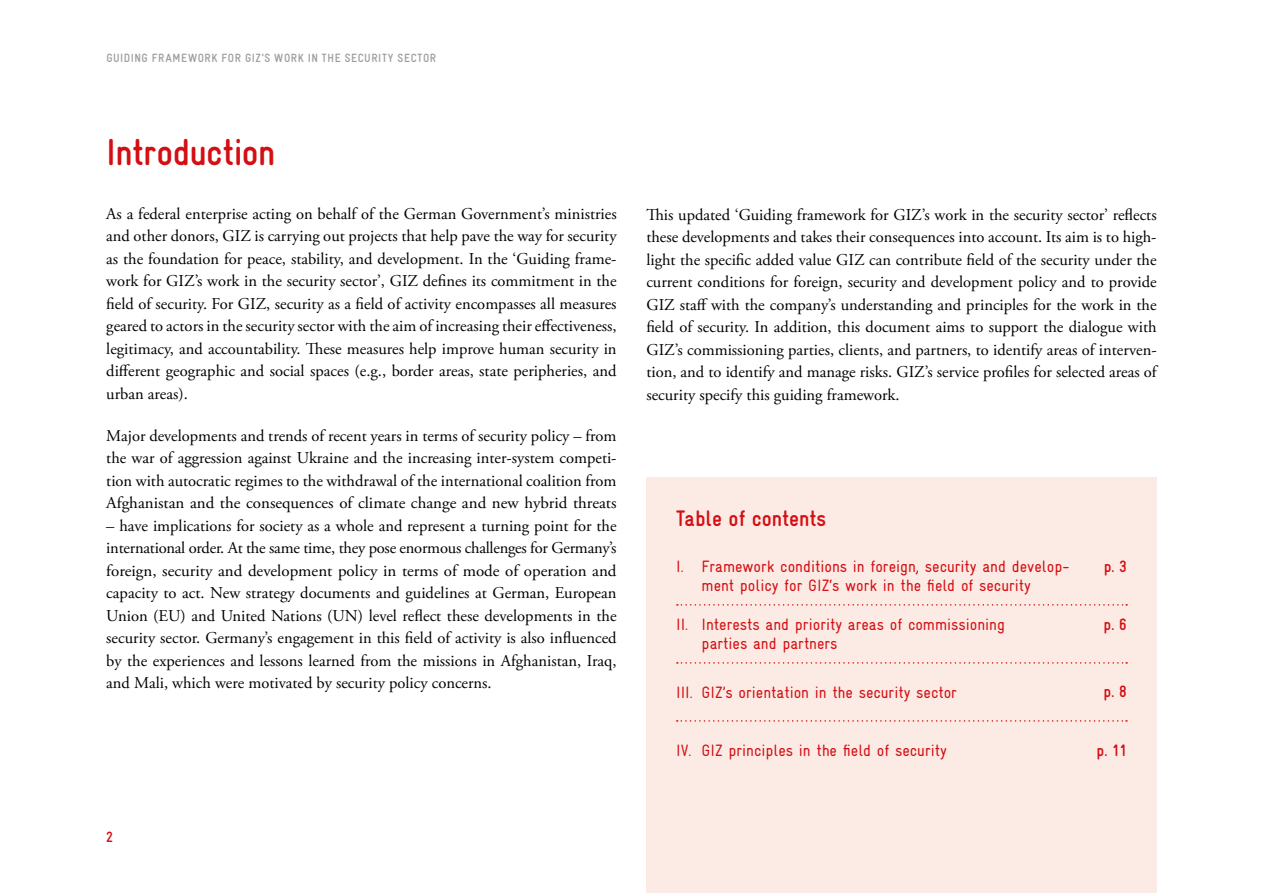
<style>
.page{position:relative;width:1263px;height:893px;background:#fff}
.page>*{position:absolute;margin:0;border:0;box-sizing:border-box;transform-origin:0 0}
.t1{font:700 37.5px "Gravur Condensed Pro";letter-spacing:-.015em;color:#d40e13}
.t2{font:700 22.5px "Gravur Condensed Pro";color:#d40e13}
.t3{font:16.5px/22.5px "Adobe Garamond Pro";color:#000;text-align:justify}
.t4{font:16.5px/19.5px "Gravur Condensed Pro";color:#d40e13}
.t5{font:700 16.5px "Gravur Condensed Pro";color:#d40e13}
.t6{font:700 15px "Gravur Condensed Pro";color:#d40e13}
.t7{font:700 12px "Gravur Condensed Pro";letter-spacing:.05em;color:#9d9d9c}
</style>
<div class="page">
<div style="left:646px;top:478px;width:511px;height:415px;background:#fcebe4"></div>
<svg style="left:677px;top:604px;width:450px;height:2px"></svg>
<svg style="left:677px;top:662px;width:450px;height:2px"></svg>
<svg style="left:677px;top:720px;width:450px;height:2px"></svg>
<p class="t7" style="left:106px;top:51px;width:331px">GUIDING FRAMEWORK FOR GIZ’S WORK IN THE SECURITY SECTOR</p>
<h1 class="t1" style="left:106px;top:132px;width:171px">Introduction</h1>
<p class="t3" style="left:106px;top:203px;width:512px">As a federal enterprise acting on behalf of the German Government’s ministries and other donors, GIZ is carrying out projects that help pave the way for security as the foundation for peace, stability, and development. In the ‘Guiding frame&shy;work for GIZ’s work in the security sector’, GIZ defines its commitment in the field of security. For GIZ, security as a field of activity encompasses all measures geared to actors in the security sector with the aim of increasing their effectiveness, legitimacy, and accountability. These measures help improve human security in different geographic and social spaces (e.g., border areas, state peripheries, and urban areas).</p>
<p class="t3" style="left:106px;top:425px;width:512px">Major developments and trends of recent years in terms of security policy – from the war of aggression against Ukraine and the increasing inter-system competi&shy;tion with autocratic regimes to the withdrawal of the international coalition from Afghanistan and the consequences of climate change and new hybrid threats</p>
<p class="t3" style="left:106px;top:515px;width:512px">– have implications for society as a whole and represent a turning point for the international order. At the same time, they pose enormous challenges for Germany’s foreign, security and development policy in terms of mode of operation and capacity to act. New strategy documents and guidelines at German, European Union (EU) and United Nations (UN) level reflect these developments in the security sector. Germany’s engagement in this field of activity is also influenced by the experiences and lessons learned from the missions in Afghanistan, Iraq, and Mali, which were motivated by security policy concerns.</p>
<p class="t6" style="left:106px;top:828px;width:8px">2</p>
<p class="t3" style="left:646px;top:204px;width:512px">This updated ‘Guiding framework for GIZ’s work in the security sector’ reflects these developments and takes their consequences into account. Its aim is to high&shy;light the specific added value GIZ can contribute field of the security under the current conditions for foreign, security and development policy and to provide GIZ staff with the company’s understanding and principles for the work in the field of security. In addition, this document aims to support the dialogue with GIZ’s commissioning parties, clients, and partners, to identify areas of interven&shy;tion, and to identify and manage risks. GIZ’s service profiles for selected areas of security specify this guiding framework.</p>
<h2 class="t2" style="left:676px;top:506px;width:152px">Table of contents</h2>
<p class="t4" style="left:702px;top:557px;width:369px;text-indent:-25px">I. Framework conditions in foreign, security and develop&shy;ment policy for GIZ‘s work in the field of security</p>
<p class="t5" style="left:1104px;top:557px;width:25px">p. 3</p>
<p class="t4" style="left:676px;top:615px;width:330px">II. Interests and priority areas of commissioning</p>
<p class="t5" style="left:1103px;top:615px;width:25px">p. 6</p>
<p class="t4" style="left:702px;top:634px;width:137px">parties and partners</p>
<p class="t4" style="left:676px;top:682px;width:282px">III. GIZ’s orientation in the security sector</p>
<p class="t5" style="left:1103px;top:683px;width:25px">p. 8</p>
<p class="t4" style="left:676px;top:740px;width:272px">IV. GIZ principles in the field of security</p>
<p class="t5" style="left:1096px;top:741px;width:32px">p. 11</p>
</div>
